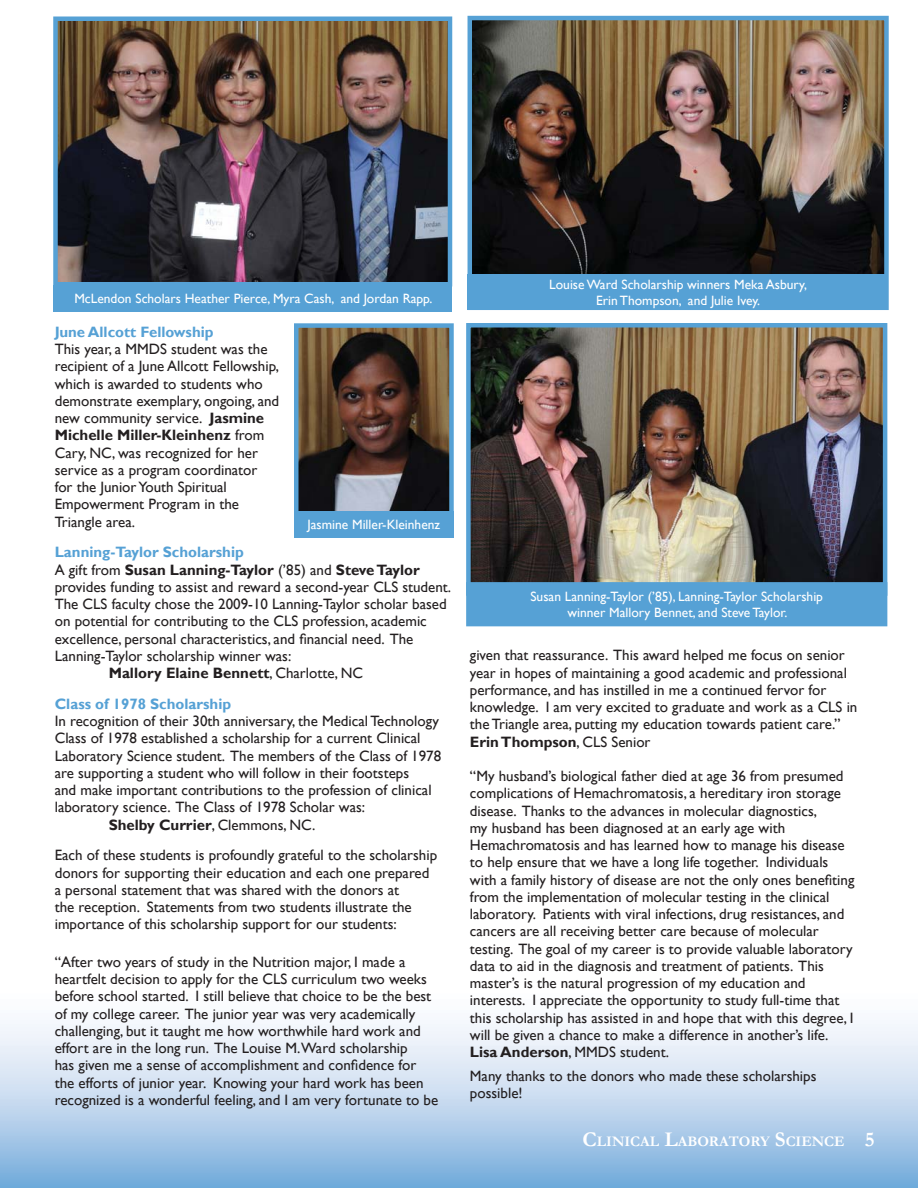
<style>
.page{position:relative;width:918px;height:1188px;background:#fff}
.page>*{position:absolute;margin:0;border:0;box-sizing:border-box;transform-origin:0 0}
.t1{font:15px/17.2px "Gill Sans";color:#231f20}
.t2{font:700 15px "Gill Sans";color:#231f20}
.t3{font:700 15px "Gill Sans";color:#56a1d5}
.t4{font:700 14.7px "Garamond";color:#fff}
.t5{font:13.5px/16.2px "Gill Sans";color:#fff;text-align:center}
.s1{font-weight:700}
.s2{font-weight:400}
.s3{font-size:21px}
</style>
<div class="page">
<svg style="left:0;top:1024px;width:918px;height:164px;background:#bcd5ed"></svg>
<img style="left:473px;top:21px;width:411px;height:253px">
<div style="left:468px;top:16px;width:421px;height:294px;border:4px solid #56a1d5"></div>
<img style="left:58px;top:21px;width:389px;height:260px">
<div style="left:53px;top:16px;width:399px;height:270px;border:4px solid #56a1d5"></div>
<img style="left:471px;top:328px;width:411px;height:254px">
<div style="left:466px;top:323px;width:421px;height:273px;border:4px solid #56a1d5"></div>
<img style="left:299px;top:328px;width:150px;height:183px">
<div style="left:294px;top:323px;width:160px;height:203px;border:4px solid #56a1d5"></div>
<div style="left:468px;top:274px;width:419px;height:36px;background:#56a1d5"></div>
<div style="left:53px;top:285px;width:399px;height:27px;background:#56a1d5"></div>
<div style="left:468px;top:584px;width:417px;height:40px;background:#56a1d5"></div>
<div style="left:466px;top:582px;width:421px;height:44px;border:4px solid #56a1d5"></div>
<div style="left:294px;top:511px;width:160px;height:27px;background:#56a1d5"></div>
<p class="t5" style="left:549px;top:276px;width:259px">Louise Ward Scholarship winners Meka Asbury,</p>
<p class="t5" style="left:74px;top:290px;width:360px">McLendon Scholars Heather Pierce, Myra Cash, and Jordan Rapp.</p>
<p class="t5" style="left:596px;top:292px;width:166px">Erin Thompson, and Julie Ivey.</p>
<p class="t3" style="left:55px;top:323px;width:160px">June Allcott Fellowship</p>
<p class="t1" style="left:55px;top:340px;width:226px">This year, a MMDS student was the recipient of a June Allcott Fellowship, which is awarded to students who demonstrate exemplary, ongoing, and new community service. <span class="s1">Jasmine<br>Michelle Miller-Kleinhenz</span> from<br>Cary, NC, was recognized for her service as a program coordinator<br>for the Junior Youth Spiritual<br>Empowerment Program in the<br>Triangle area.</p>
<p class="t3" style="left:55px;top:543px;width:191px">Lanning-Taylor Scholarship</p>
<p class="t2" style="left:55px;top:561px;width:367px"><span class="s2">A gift from</span> Susan Lanning-Taylor <span class="s2">(’85) and</span> Steve Taylor</p>
<p class="t1" style="left:55px;top:578px;width:398px">provides funding to assist and reward a second-year CLS student.</p>
<p class="t1" style="left:55px;top:595px;width:393px">The CLS faculty chose the 2009-10 Lanning-Taylor scholar based</p>
<p class="t1" style="left:55px;top:613px;width:374px">on potential for contributing to the CLS profession, academic</p>
<p class="t1" style="left:55px;top:630px;width:360px">excellence, personal characteristics, and financial need. The</p>
<p class="t1" style="left:55px;top:647px;width:238px">Lanning-Taylor scholarship winner was:</p>
<p class="t2" style="left:109px;top:664px;width:256px">Mallory Elaine Bennett<span class="s2">, Charlotte, NC</span></p>
<p class="t3" style="left:55px;top:695px;width:178px">Class of 1978 Scholarship</p>
<p class="t1" style="left:55px;top:712px;width:386px">In recognition of their 30th anniversary, the Medical Technology</p>
<p class="t1" style="left:55px;top:730px;width:367px">Class of 1978 established a scholarship for a current Clinical</p>
<p class="t1" style="left:55px;top:747px;width:388px">Laboratory Science student. The members of the Class of 1978</p>
<p class="t1" style="left:55px;top:764px;width:356px">are supporting a student who will follow in their footsteps</p>
<p class="t1" style="left:55px;top:781px;width:378px">and make important contributions to the profession of clinical</p>
<p class="t1" style="left:55px;top:799px;width:312px">laboratory science. The Class of 1978 Scholar was:</p>
<p class="t2" style="left:109px;top:816px;width:208px">Shelby Currier<span class="s2">, Clemmons, NC.</span></p>
<p class="t1" style="left:55px;top:847px;width:384px">Each of these students is profoundly grateful to the scholarship donors for supporting their education and each one prepared a personal statement that was shared with the donors at<br>the reception. Statements from two students illustrate the importance of this scholarship support for our students:</p>
<p class="t1" style="left:55px;top:953px;width:385px">“After two years of study in the Nutrition major, I made a heartfelt decision to apply for the CLS curriculum two weeks before school started. I still believe that choice to be the best of my college career. The junior year was very academically challenging, but it taught me how worthwhile hard work and effort are in the long run. The Louise M.Ward scholarship<br>has given me a sense of accomplishment and confidence for the efforts of junior year. Knowing your hard work has been recognized is a wonderful feeling, and I am very fortunate to be</p>
<p class="t5" style="left:307px;top:516px;width:134px">Jasmine Miller-Kleinhenz</p>
<p class="t5" style="left:530px;top:588px;width:294px">Susan Lanning-Taylor (’85), Lanning-Taylor Scholarship winner Mallory Bennet, and Steve Taylor.</p>
<p class="t1" style="left:470px;top:647px;width:389px">given that reassurance. This award helped me focus on senior year in hopes of maintaining a good academic and professional performance, and has instilled in me a continued fervor for knowledge. I am very excited to graduate and work as a CLS in the Triangle area, putting my education towards patient care.” <span class="s1">Erin Thompson</span>, CLS Senior</p>
<p class="t1" style="left:470px;top:767px;width:386px">“My husband’s biological father died at age 36 from presumed complications of Hemachromatosis, a hereditary iron storage disease. Thanks to the advances in molecular diagnostics,<br>my husband has been diagnosed at an early age with Hemachromatosis and has learned how to manage his disease to help ensure that we have a long life together. Individuals with a family history of disease are not the only ones benefiting from the implementation of molecular testing in the clinical laboratory. Patients with viral infections, drug resistances, and cancers are all receiving better care because of molecular testing. The goal of my career is to provide valuable laboratory data to aid in the diagnosis and treatment of patients. This master’s is the natural progression of my education and interests. I appreciate the opportunity to study full-time that this scholarship has assisted in and hope that with this degree, I will be given a chance to make a difference in another’s life.<br><span class="s1">Lisa Anderson</span>, MMDS student.</p>
<p class="t1" style="left:470px;top:1067px;width:348px">Many thanks to the donors who made these scholarships possible!</p>
<p class="t4" style="left:583px;top:1133px;width:294px"><span class="s3">C</span>LINICAL <span class="s3">L</span>ABORATORY <span class="s3">S</span>CIENCE <span class="s3">5</span></p>
</div>
